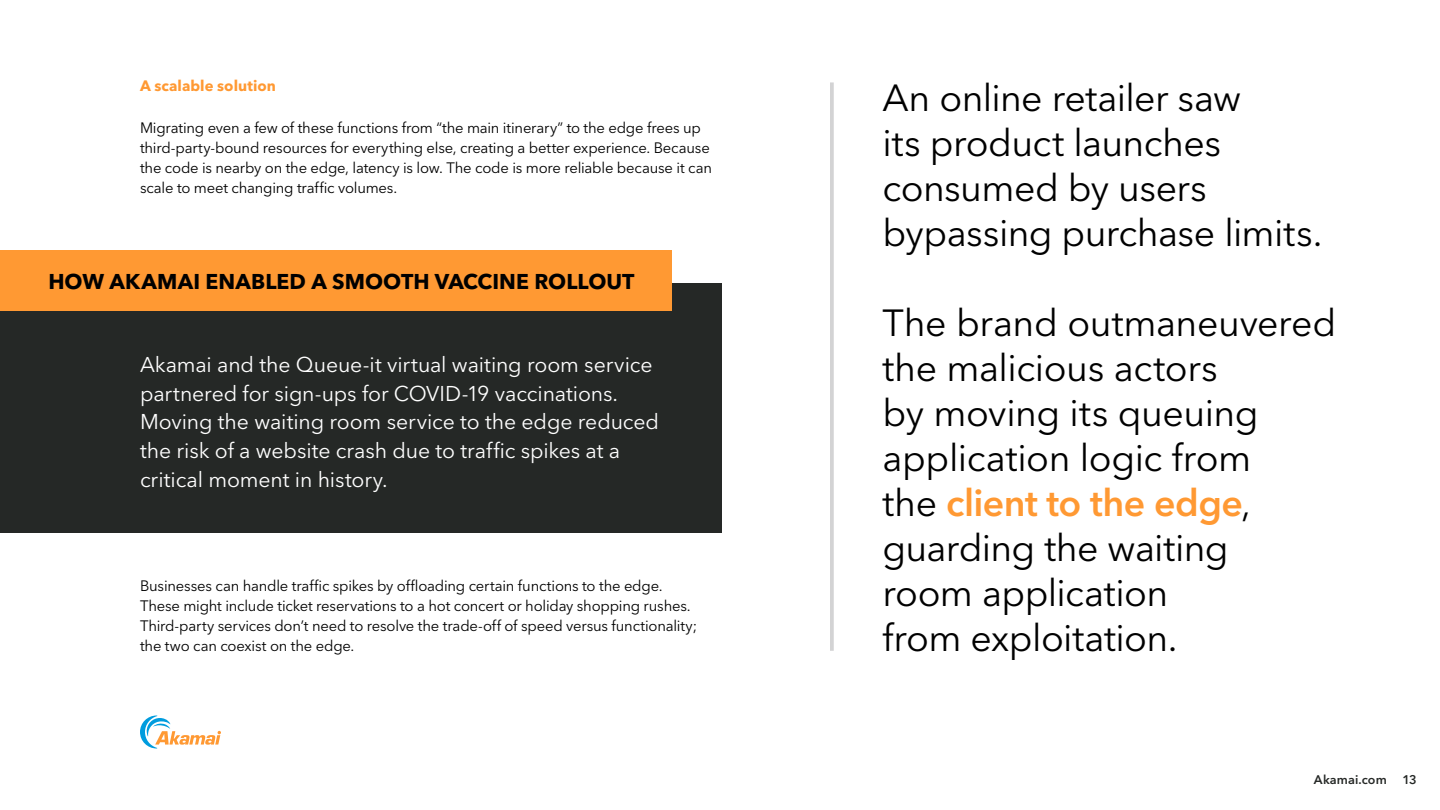
<style>
.page{position:relative;width:1440px;height:810px;background:#fff}
.page>*{position:absolute;margin:0;border:0;box-sizing:border-box;transform-origin:0 0}
.t1{font:37.5px/45px "Avenir Next LT Pro";letter-spacing:-.015em;color:#000}
.Sidebar_text__w{font:21.25px/28.8px "Avenir Next LT Pro";letter-spacing:-.005em;color:#fff}
.t2{font:700 21.25px "Avenir Next LT Pro";color:#000}
.Orange_Subtitle{font:15px/20px "Avenir Next LT Pro";letter-spacing:-.015em;color:#000}
.Orange_Subtitle-2{font:700 15px "Avenir Next LT Pro";letter-spacing:.005em;color:#f93}
.t3{font:600 12.5px "Avenir Next LT Pro";letter-spacing:.01em;color:#252826}
.s1{font-weight:600;color:#f93}
</style>
<div class="page">
<hr style="left:830px;top:82px;width:4px;height:569px;background:#d3d3d4">
<div style="left:0;top:283px;width:722px;height:250px;background:#252826"></div>
<div style="left:0;top:250px;width:671px;height:61px;background:#f93"></div>
<svg style="left:140px;top:715px;width:81px;height:34px"></svg>
<p class="Orange_Subtitle-2" style="left:140px;top:76px;width:138px">A scalable solution</p>
<p class="Orange_Subtitle" style="left:140px;top:118px;width:574px">Migrating even a few of these functions from “the main itinerary” to the edge frees up third-party-bound resources for everything else, creating a better experience. Because the code is nearby on the edge, latency is low. The code is more reliable because it can scale to meet changing traffic volumes.</p>
<p class="t2" style="left:48px;top:269px;width:588px">HOW AKAMAI ENABLED A SMOOTH VACCINE ROLLOUT</p>
<p class="Sidebar_text__w" style="left:140px;top:350px;width:521px">Akamai and the Queue-it virtual waiting room service partnered for sign-ups for COVID-19 vaccinations.<br>Moving the waiting room service to the edge reduced the risk of a website crash due to traffic spikes at a critical moment in history.</p>
<p class="Orange_Subtitle" style="left:140px;top:576px;width:559px">Businesses can handle traffic spikes by offloading certain functions to the edge.<br>These might include ticket reservations to a hot concert or holiday shopping rushes.<br>Third-party services don’t need to resolve the trade-off of speed versus functionality; the two can coexist on the edge.</p>
<p class="t1" style="left:883px;top:75px;width:441px">An online retailer saw<br>its product launches consumed by users bypassing purchase limits.</p>
<p class="t1" style="left:883px;top:300px;width:455px">The brand outmaneuvered the malicious actors<br>by moving its queuing application logic from<br>the <span class="s1">client to the edge</span>, guarding the waiting<br>room application<br>from exploitation.</p>
<p class="t3" style="left:1314px;top:772px;width:104px">Akamai.com 13</p>
</div>
